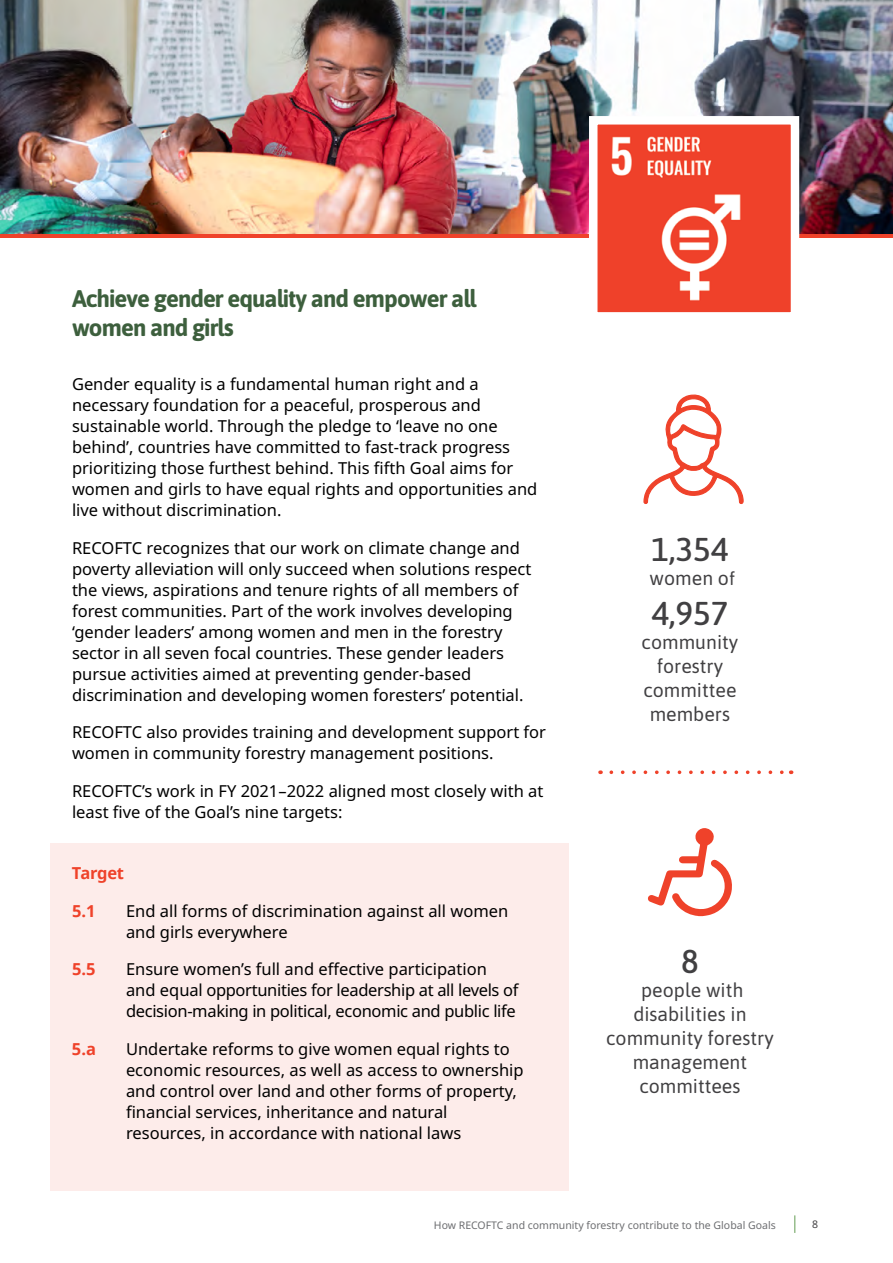
<style>
.page{position:relative;width:893px;height:1263px;background:#fff}
.page>*{position:absolute;margin:0;border:0;box-sizing:border-box;transform-origin:0 0}
.t1{font:500 33px "Asap";color:#414042}
.t2{font:700 24px/28.8px "Asap";letter-spacing:-.04em;color:#3d5f3d}
.t3{font:19.5px/24px "Asap";color:#414042;text-align:center}
.t4{font:16.5px/21px "Noto Sans";color:#000}
.t5{font:16.5px/21px "Noto Sans";letter-spacing:-.02em;color:#000}
.t6{font:700 16.5px "Noto Sans";letter-spacing:-.02em;color:#ef422a}
.t7{font:10.5px "Noto Sans";color:#6d6e71}
.t8{font:10.5px "Noto Sans";color:#414042}
.s1{font-size:18.15px}
</style>
<div class="page">
<svg style="left:794px;top:1215px;width:1px;height:18px"></svg>
<div style="left:50px;top:844px;width:519px;height:347px;background:#fdecea"></div>
<svg style="left:0;top:233px;width:893px;height:5px;background:#dd4d37"></svg>
<img style="left:0;top:0;width:893px;height:233px">
<img style="left:598px;top:125px;width:192px;height:187px">
<div style="left:589px;top:116px;width:210px;height:205px;border:8px solid #fff"></div>
<svg style="left:611px;top:770px;width:173px;height:4px"></svg>
<svg style="left:643px;top:394px;width:101px;height:111px"></svg>
<svg style="left:647px;top:828px;width:85px;height:88px"></svg>
<h2 class="t2" style="left:72px;top:283px;width:406px">Achieve gender equality and empower all women and girls</h2>
<p class="t4" style="left:72px;top:374px;width:467px">Gender equality is a fundamental human right and a necessary foundation for a peaceful, prosperous and sustainable world. Through the pledge to ‘leave no one behind’, countries have committed to fast-track progress prioritizing those furthest behind. This fifth Goal aims for women and girls to have equal rights and opportunities and live without discrimination.</p>
<p class="t4" style="left:72px;top:538px;width:461px">RECOFTC recognizes that our work on climate change and poverty alleviation will only succeed when solutions respect the views, aspirations and tenure rights of all members of forest communities. Part of the work involves developing ‘gender leaders’ among women and men in the forestry sector in all seven focal countries. These gender leaders pursue activities aimed at preventing gender-based discrimination and developing women foresters’ potential.</p>
<p class="t4" style="left:72px;top:722px;width:476px">RECOFTC also provides training and development support for women in community forestry management positions.</p>
<p class="t4" style="left:72px;top:781px;width:473px">RECOFTC’s work in FY 2021–2022 aligned most closely with at least five of the Goal’s nine targets:</p>
<p class="t6" style="left:72px;top:861px;width:53px">Target</p>
<p class="t6" style="left:72px;top:899px;width:25px">5.1</p>
<p class="t4" style="left:126px;top:900px;width:384px">End all forms of discrimination against all women and girls everywhere</p>
<p class="t6" style="left:72px;top:957px;width:25px">5.5</p>
<p class="t5" style="left:126px;top:959px;width:394px">Ensure women’s full and effective participation and equal opportunities for leadership at all levels of decision-making in political, economic and public life</p>
<p class="t6" style="left:72px;top:1037px;width:26px">5.a</p>
<p class="t4" style="left:126px;top:1038px;width:399px">Undertake reforms to give women equal rights to economic resources, as well as access to ownership and control over land and other forms of property, financial services, inheritance and natural resources, in accordance with national laws</p>
<h1 class="t1" style="left:651px;top:526px;width:79px">1,354</h1>
<p class="t3" style="left:650px;top:565px;width:87px">women o<span class="s1">f</span></p>
<h1 class="t1" style="left:651px;top:590px;width:79px">4,957</h1>
<p class="t3" style="left:642px;top:629px;width:98px">community forestry committee members</p>
<h1 class="t1" style="left:681px;top:938px;width:19px">8</h1>
<p class="t3" style="left:606px;top:977px;width:169px">people with disabilities in community forestry management committees</p>
<p class="t7" style="left:434px;top:1217px;width:343px">How RECOFTC and community forestry contribute to the Global Goals</p>
<p class="t8" style="left:812px;top:1217px;width:8px">8</p>
</div>
